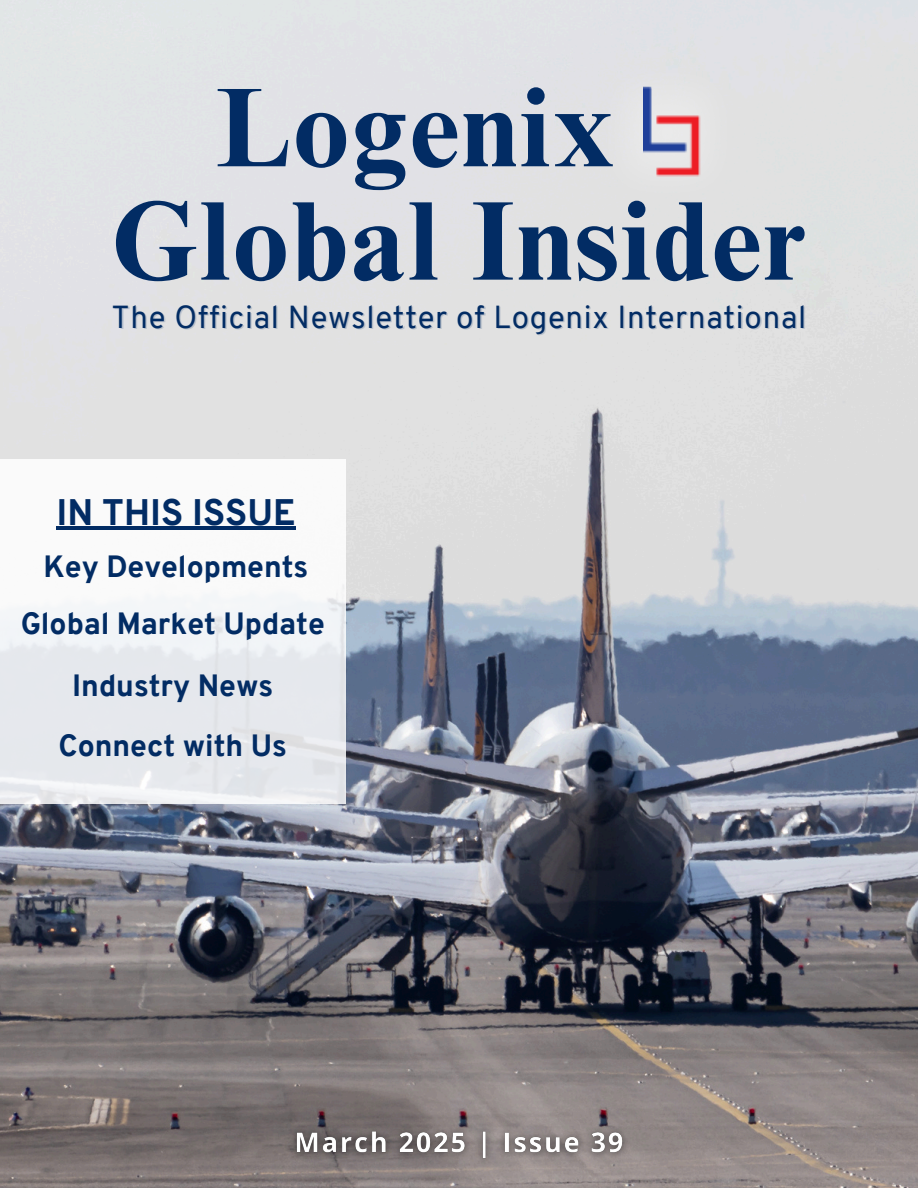
<style>
.page{position:relative;width:918px;height:1188px;background:#fff}
.page>*{position:absolute;margin:0;border:0;box-sizing:border-box;transform-origin:0 0}
.t1{font:700 112.5px "Times NRMT Pro";letter-spacing:.02em;color:#022c64}
.t2{font:800 36px "Overpass";color:#022c64}
.t3{font:31.05px "Overpass";letter-spacing:.025em;color:#022c64}
.t4{font:800 30px "Overpass";color:#022c64}
</style>
<div class="page">
<img style="left:0;top:0;width:918px;height:1188px">
<div style="left:0;top:459px;width:345px;height:344px;background:linear-gradient(to bottom,#fefefd,#e2e5ea)"></div>
<div style="left:586px;top:51px;width:164px;height:164px;background:#e1e1e2"></div>
<img style="left:644px;top:86px;width:58px;height:92px">
<img style="left:284px;top:1117px;width:352px;height:56px">
<hr style="left:56px;top:527px;width:240px;height:3px;background:#022c64">
<p class="t1" style="left:216px;top:86px;width:401px">Logenix</p>
<p class="t1" style="left:111px;top:199px;width:697px">Global Insider</p>
<p class="t3" style="left:112px;top:305px;width:696px">The Official Newsletter of Logenix International</p>
<h1 class="t2" style="left:56px;top:498px;width:241px">IN THIS ISSUE</h1>
<h3 class="t4" style="left:44px;top:555px;width:266px">Key Developments</h3>
<p class="t4" style="left:21px;top:612px;width:306px">Global Market Update</p>
<h2 class="t4" style="left:72px;top:673px;width:203px">Industry News</h2>
<h1 class="t4" style="left:59px;top:734px;width:230px">Connect with Us</h1>
</div>
